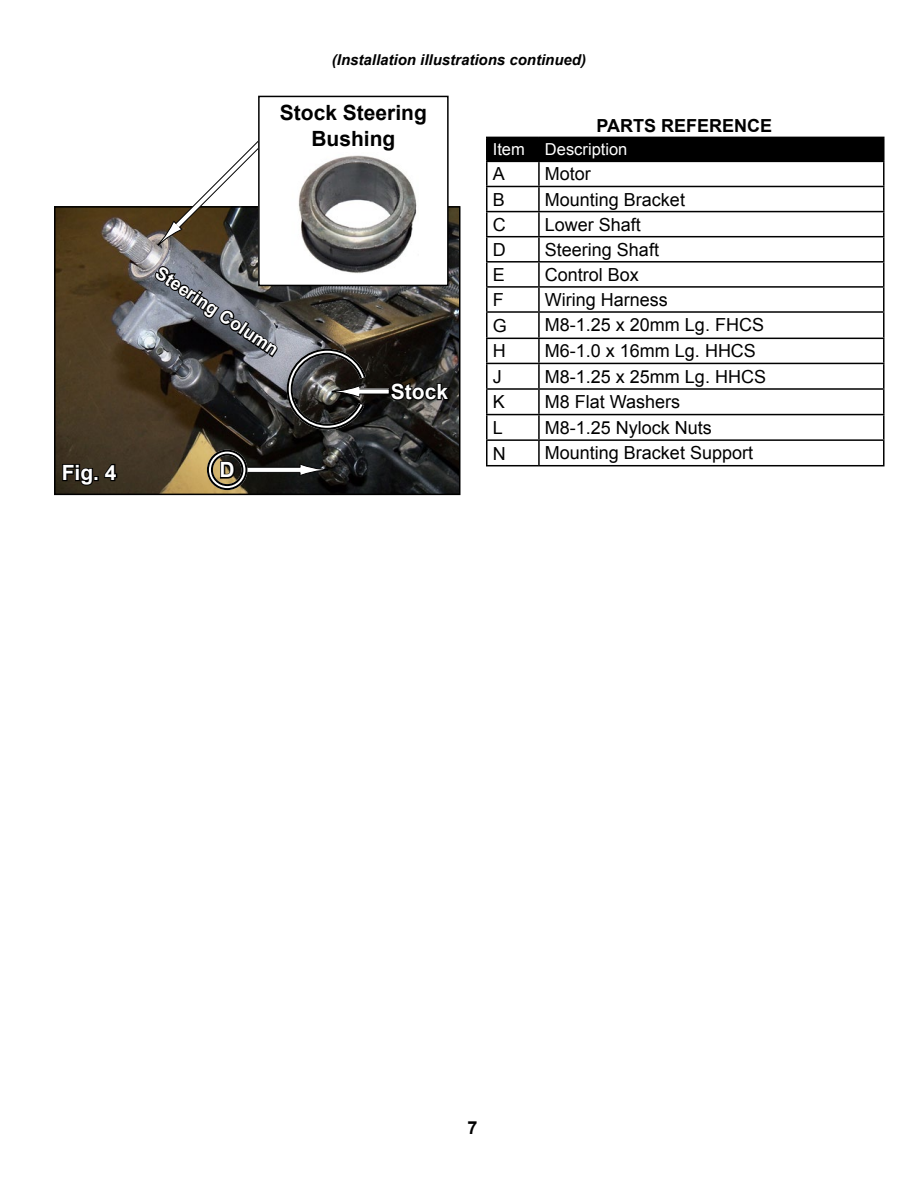
<style>
.page{position:relative;width:918px;height:1188px;background:#fff}
.page>*{position:absolute;margin:0;border:0;box-sizing:border-box;transform-origin:0 0}
.t1{font:700 21px/25.2px "Arial";color:#000;text-align:center}
.t2{font:700 21px "Arial";color:#fff}
.t3{font:18px "Arial";color:#000}
.t4{font:700 18px "Arial";color:#000}
.t5{font:700 18px "Arial";color:#fff}
.t6{font:16.5px "Arial";color:#fff}
.t7{font:italic 700 15px "Arial";color:#000}
</style>
<div class="page">
<div style="left:488px;top:138px;width:395px;height:23px;background:#000"></div>
<hr style="left:486px;top:162px;width:2px;height:24px;background:#000">
<hr style="left:538px;top:162px;width:2px;height:24px;background:#000">
<hr style="left:883px;top:162px;width:2px;height:24px;background:#000">
<hr style="left:486px;top:186px;width:53px;height:1px;background:#000">
<hr style="left:486px;top:187px;width:2px;height:24px;background:#000">
<hr style="left:539px;top:186px;width:346px;height:1px;background:#000">
<hr style="left:538px;top:187px;width:2px;height:24px;background:#000">
<hr style="left:883px;top:187px;width:2px;height:24px;background:#000">
<hr style="left:486px;top:211px;width:53px;height:1px;background:#000">
<hr style="left:486px;top:212px;width:2px;height:24px;background:#000">
<hr style="left:539px;top:211px;width:346px;height:1px;background:#000">
<hr style="left:538px;top:212px;width:2px;height:24px;background:#000">
<hr style="left:883px;top:212px;width:2px;height:24px;background:#000">
<hr style="left:486px;top:236px;width:53px;height:1px;background:#000">
<hr style="left:486px;top:237px;width:2px;height:24px;background:#000">
<hr style="left:539px;top:236px;width:346px;height:1px;background:#000">
<hr style="left:538px;top:237px;width:2px;height:24px;background:#000">
<hr style="left:883px;top:237px;width:2px;height:24px;background:#000">
<hr style="left:486px;top:261px;width:53px;height:2px;background:#000">
<hr style="left:486px;top:263px;width:2px;height:23px;background:#000">
<hr style="left:539px;top:261px;width:346px;height:2px;background:#000">
<hr style="left:538px;top:263px;width:2px;height:23px;background:#000">
<hr style="left:883px;top:263px;width:2px;height:23px;background:#000">
<hr style="left:486px;top:286px;width:53px;height:2px;background:#000">
<hr style="left:486px;top:288px;width:2px;height:23px;background:#000">
<hr style="left:539px;top:286px;width:346px;height:2px;background:#000">
<hr style="left:538px;top:288px;width:2px;height:23px;background:#000">
<hr style="left:883px;top:288px;width:2px;height:23px;background:#000">
<hr style="left:486px;top:311px;width:53px;height:2px;background:#000">
<hr style="left:486px;top:313px;width:2px;height:25px;background:#000">
<hr style="left:539px;top:311px;width:346px;height:2px;background:#000">
<hr style="left:538px;top:313px;width:2px;height:25px;background:#000">
<hr style="left:883px;top:313px;width:2px;height:25px;background:#000">
<hr style="left:486px;top:338px;width:53px;height:1px;background:#000">
<hr style="left:486px;top:339px;width:2px;height:24px;background:#000">
<hr style="left:539px;top:338px;width:346px;height:1px;background:#000">
<hr style="left:538px;top:339px;width:2px;height:24px;background:#000">
<hr style="left:883px;top:339px;width:2px;height:24px;background:#000">
<hr style="left:486px;top:363px;width:53px;height:1px;background:#000">
<hr style="left:486px;top:364px;width:2px;height:24px;background:#000">
<hr style="left:539px;top:363px;width:346px;height:1px;background:#000">
<hr style="left:538px;top:364px;width:2px;height:24px;background:#000">
<hr style="left:883px;top:364px;width:2px;height:24px;background:#000">
<hr style="left:486px;top:388px;width:53px;height:2px;background:#000">
<hr style="left:486px;top:390px;width:2px;height:24px;background:#000">
<hr style="left:539px;top:388px;width:346px;height:2px;background:#000">
<hr style="left:538px;top:390px;width:2px;height:24px;background:#000">
<hr style="left:883px;top:390px;width:2px;height:24px;background:#000">
<hr style="left:486px;top:414px;width:53px;height:1px;background:#000">
<hr style="left:486px;top:415px;width:2px;height:24px;background:#000">
<hr style="left:539px;top:414px;width:346px;height:1px;background:#000">
<hr style="left:538px;top:415px;width:2px;height:24px;background:#000">
<hr style="left:883px;top:415px;width:2px;height:24px;background:#000">
<hr style="left:486px;top:439px;width:53px;height:2px;background:#000">
<hr style="left:486px;top:441px;width:2px;height:24px;background:#000">
<hr style="left:539px;top:439px;width:346px;height:2px;background:#000">
<hr style="left:538px;top:441px;width:2px;height:24px;background:#000">
<hr style="left:883px;top:441px;width:2px;height:24px;background:#000">
<hr style="left:486px;top:465px;width:53px;height:1px;background:#000">
<hr style="left:539px;top:465px;width:346px;height:1px;background:#000">
<hr style="left:486px;top:137px;width:53px;height:1px;background:#000">
<hr style="left:486px;top:138px;width:2px;height:23px;background:#000">
<hr style="left:539px;top:137px;width:346px;height:1px;background:#000">
<hr style="left:538px;top:138px;width:2px;height:23px;background:#000">
<hr style="left:883px;top:138px;width:2px;height:23px;background:#000">
<hr style="left:486px;top:161px;width:53px;height:1px;background:#000">
<hr style="left:539px;top:161px;width:346px;height:1px;background:#000">
<img style="left:57px;top:209px;width:400px;height:283px">
<div style="left:54px;top:206px;width:406px;height:289px;border:2px solid #000"></div>
<svg style="left:61px;top:462px;width:57px;height:25px"></svg>
<svg style="left:389px;top:368px;width:64px;height:34px;background:#1c1b19"></svg>
<div style="left:359px;top:389px;width:30px;height:5px;background:#fff"></div>
<svg style="left:157px;top:141px;width:101px;height:106px"></svg>
<svg style="left:153px;top:265px;width:217px;height:168px;background:#494847"></svg>
<img style="left:261px;top:155px;width:185px;height:128px">
<div style="left:258px;top:96px;width:191px;height:190px;border:2px solid #000"></div>
<svg style="left:278px;top:95px;width:150px;height:4px"></svg>
<div style="left:244px;top:467px;width:56px;height:5px;background:#fff"></div>
<div style="left:244px;top:467px;width:57px;height:6px;border:1px solid #000"></div>
<svg style="left:299px;top:463px;width:29px;height:13px"></svg>
<svg style="left:219px;top:460px;width:17px;height:20px"></svg>
<div style="left:207px;top:450px;width:40px;height:40px;border:6px solid #fff;border-radius:50%"></div>
<div style="left:207px;top:450px;width:40px;height:40px;border:2px solid #000101;border-radius:50%"></div>
<div style="left:211px;top:454px;width:32px;height:32px;border:2px solid #000101;border-radius:50%"></div>
<p class="t2" style="left:62px;top:459px;width:56px">Fig. 4</p>
<p class="t7" style="left:332px;top:50px;width:256px">(Installation illustrations continued)</p>
<p class="t1" style="left:280px;top:101px;width:149px">Stock Steering<br>Bushing</p>
<p class="t5" style="left:164px;top:261px;width:146px;rotate:34deg">Steering Column</p>
<p class="t2" style="left:220px;top:456px;width:17px">D</p>
<p class="t2" style="left:391px;top:378px;width:59px">Stock</p>
<p class="t4" style="left:596px;top:114px;width:177px">PARTS REFERENCE</p>
<p class="t6" style="left:493px;top:139px;width:136px">Item Description</p>
<p class="t3" style="left:493px;top:162px;width:14px">A</p>
<p class="t3" style="left:545px;top:162px;width:48px">Motor</p>
<p class="t3" style="left:493px;top:187px;width:14px">B</p>
<p class="t3" style="left:545px;top:187px;width:142px">Mounting Bracket</p>
<p class="t3" style="left:493px;top:213px;width:14px">C</p>
<p class="t3" style="left:545px;top:213px;width:98px">Lower Shaft</p>
<p class="t3" style="left:493px;top:238px;width:14px">D</p>
<p class="t3" style="left:545px;top:238px;width:116px">Steering Shaft</p>
<p class="t3" style="left:493px;top:263px;width:14px">E</p>
<p class="t3" style="left:545px;top:263px;width:96px">Control Box</p>
<p class="t3" style="left:493px;top:288px;width:12px">F</p>
<p class="t3" style="left:545px;top:288px;width:125px">Wiring Harness</p>
<p class="t3" style="left:493px;top:314px;width:16px">G</p>
<p class="t3" style="left:545px;top:313px;width:221px">M8-1.25 x 20mm Lg. FHCS</p>
<p class="t3" style="left:493px;top:339px;width:14px">H</p>
<p class="t3" style="left:545px;top:339px;width:213px">M6-1.0 x 16mm Lg. HHCS</p>
<p class="t3" style="left:493px;top:365px;width:10px">J</p>
<p class="t3" style="left:545px;top:364px;width:223px">M8-1.25 x 25mm Lg. HHCS</p>
<p class="t3" style="left:493px;top:390px;width:14px">K</p>
<p class="t3" style="left:545px;top:390px;width:137px">M8 Flat Washers</p>
<p class="t3" style="left:493px;top:416px;width:12px">L</p>
<p class="t3" style="left:545px;top:416px;width:169px">M8-1.25 Nylock Nuts</p>
<p class="t3" style="left:493px;top:441px;width:14px">N</p>
<p class="t3" style="left:545px;top:441px;width:210px">Mounting Bracket Support</p>
<p class="t4" style="left:467px;top:1116px;width:12px">7</p>
</div>
